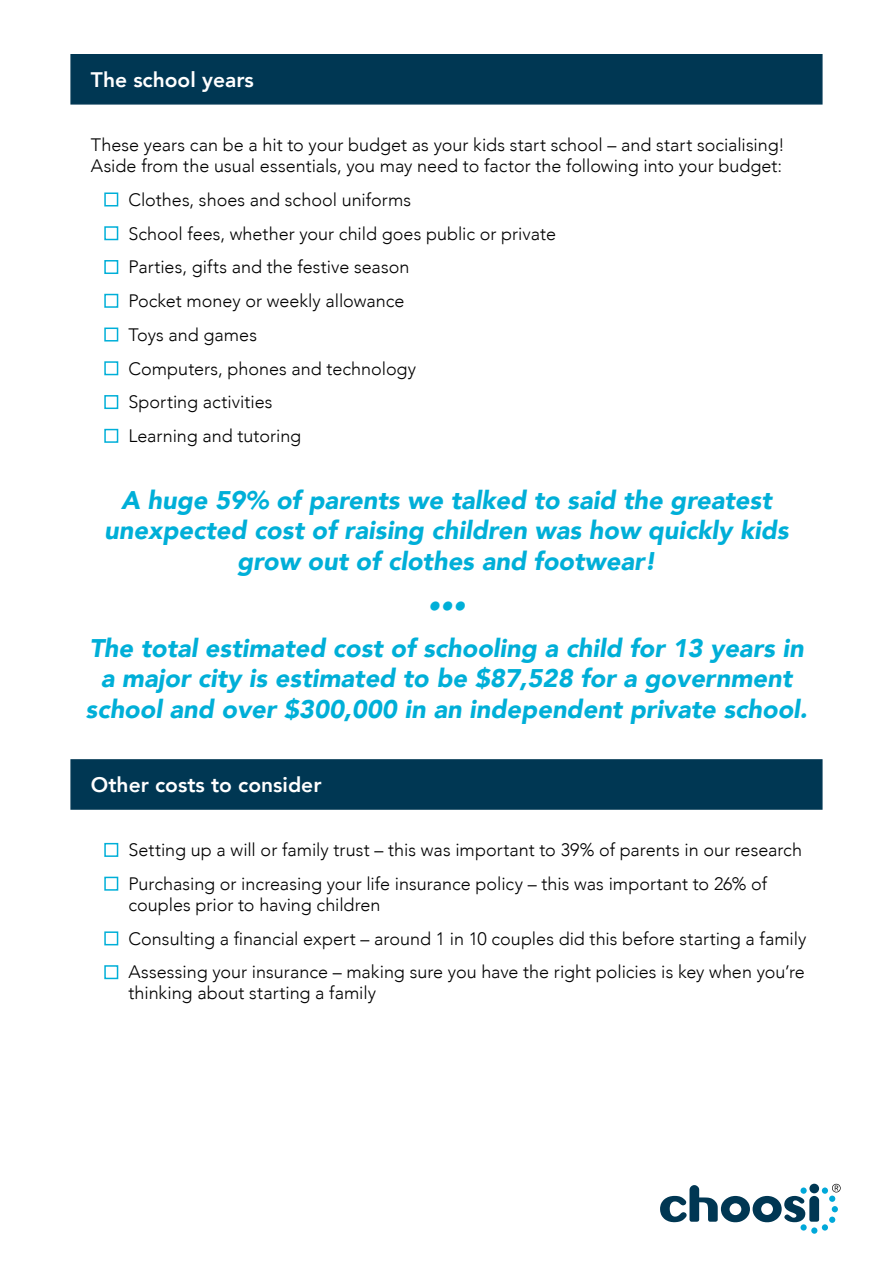
<style>
.page{position:relative;width:893px;height:1263px;background:#fff}
.page>*{position:absolute;margin:0;border:0;box-sizing:border-box;transform-origin:0 0}
.t1{font:italic 900 25.5px/30.6px "Avenir";color:#00afd8;text-align:center}
.t2{font:800 21px "Avenir";color:#fff}
.t3{font:300 18px/21px "Avenir";color:#000}
.s1{color:#00afd8}
</style>
<div class="page">
<div style="left:811px;top:1227px;width:6px;height:7px;background:#00a8d9;border-radius:50%"></div>
<svg style="left:660px;top:1184px;width:181px;height:46px"></svg>
<div style="left:70px;top:54px;width:752px;height:51px;background:#003753;border:2px solid #003753"></div>
<div style="left:70px;top:759px;width:752px;height:51px;background:#003753;border:2px solid #003753"></div>
<p class="t2" style="left:91px;top:63px;width:164px">The school years</p>
<p class="t3" style="left:91px;top:134px;width:695px">These years can be a hit to your budget as your kids start school – and start socialising!<br>Aside from the usual essentials, you may need to factor the following into your budget:</p>
<p class="t3" style="left:104px;top:189px;width:308px"><span class="s1">■</span> Clothes, shoes and school uniforms</p>
<p class="t3" style="left:104px;top:223px;width:453px"><span class="s1">■</span> School fees, whether your child goes public or private</p>
<p class="t3" style="left:104px;top:257px;width:306px"><span class="s1">■</span> Parties, gifts and the festive season</p>
<p class="t3" style="left:104px;top:290px;width:302px"><span class="s1">■</span> Pocket money or weekly allowance</p>
<p class="t3" style="left:104px;top:324px;width:154px"><span class="s1">■</span> Toys and games</p>
<p class="t3" style="left:104px;top:358px;width:313px"><span class="s1">■</span> Computers, phones and technology</p>
<p class="t3" style="left:104px;top:392px;width:170px"><span class="s1">■</span> Sporting activities</p>
<p class="t3" style="left:104px;top:425px;width:198px"><span class="s1">■</span> Learning and tutoring</p>
<h1 class="t1" style="left:104px;top:484px;width:686px">A huge 59% of parents we talked to said the greatest unexpected cost of raising children was how quickly kids grow out of clothes and footwear!</h1>
<h1 class="t1" style="left:89px;top:585px;width:716px;line-height:42px">•••<br>The total estimated cost of schooling a child for 13 years in</h1>
<h1 class="t1" style="left:86px;top:663px;width:723px">a major city is estimated to be $87,528 for a government school and over $300,000 in an independent private school.</h1>
<p class="t2" style="left:91px;top:768px;width:232px">Other costs to consider</p>
<p class="t3" style="left:104px;top:839px;width:699px"><span class="s1">■</span> Setting up a will or family trust – this was important to 39% of parents in our research</p>
<p class="t3" style="left:128px;top:873px;width:640px;text-indent:-24px"><span class="s1">■</span> Purchasing or increasing your life insurance policy – this was important to 26% of couples prior to having children</p>
<p class="t3" style="left:104px;top:928px;width:703px"><span class="s1">■</span> Consulting a financial expert – around 1 in 10 couples did this before starting a family</p>
<p class="t3" style="left:128px;top:962px;width:678px;text-indent:-24px"><span class="s1">■</span> Assessing your insurance – making sure you have the right policies is key when you’re thinking about starting a family</p>
</div>
